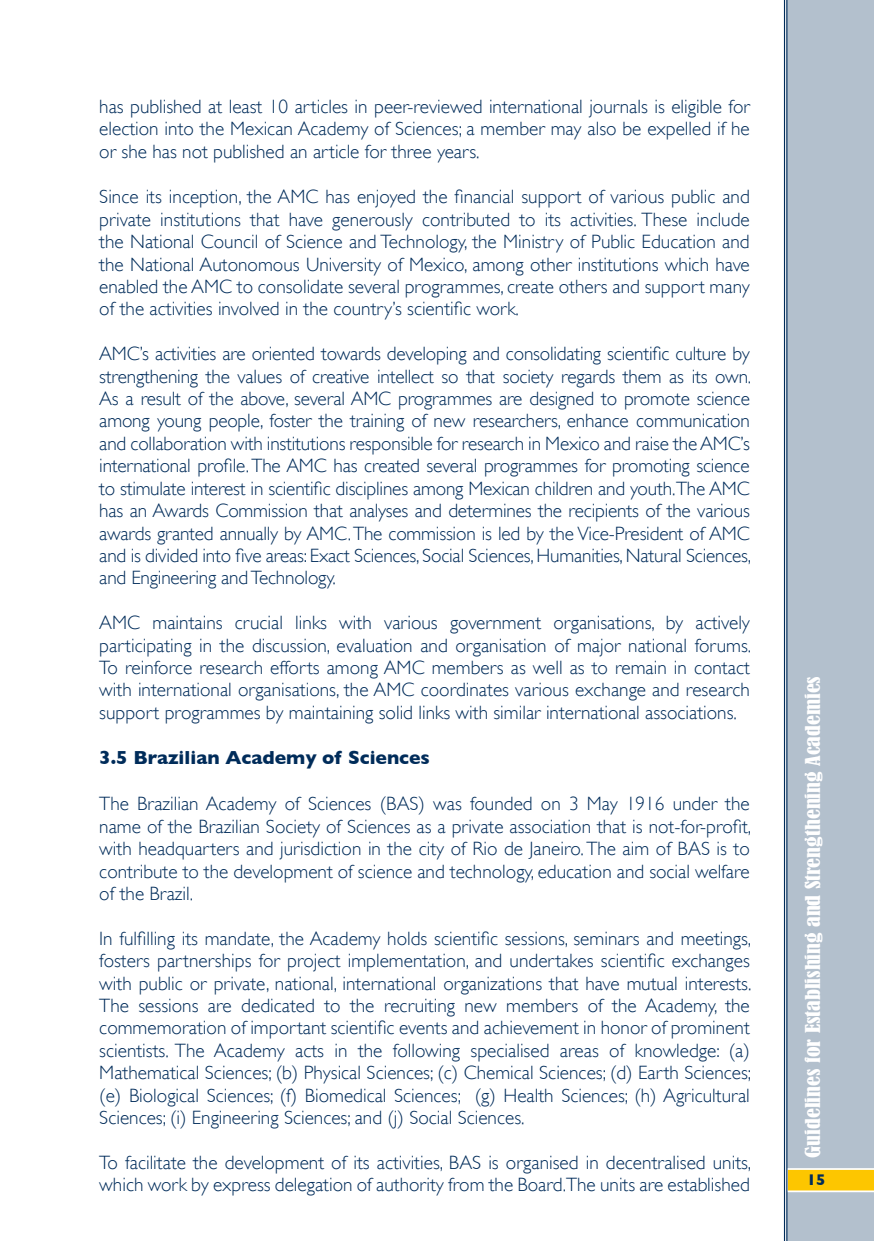
<style>
.page{position:relative;width:874px;height:1241px;background:#fff}
.page>*{position:absolute;margin:0;border:0;box-sizing:border-box;transform-origin:0 0}
.t1{font:300 19.25px/22.4px "Gill Sans";color:#002c5a;text-align:justify}
.t2{font:condensed 19.25px "Bernard";color:#fff;scale:1.15 1}
.t3{font:700 19.25px "Gill Sans";color:#002c5a}
.t4{font:700 15.75px "Gill Sans";color:#002c5a}
</style>
<div class="page">
<div style="left:786px;top:0;width:87px;height:1240px;background:#b3c0cd"></div>
<svg style="left:787px;top:1167px;width:86px;height:24px;background:#f8ca23"></svg>
<hr style="left:785px;top:0;width:2px;height:1240px;background:#002c5a">
<hr style="left:783px;top:0;width:1px;height:1240px;background:#002c5a">
<p class="t1" style="left:99px;top:95px;width:651px">has published at least 10 articles in peer-reviewed international journals is eligible for election into the Mexican Academy of Sciences; a member may also be expelled if he or she has not published an article for three years.</p>
<p class="t1" style="left:99px;top:186px;width:651px">Since its inception, the AMC has enjoyed the financial support of various public and private institutions that have generously contributed to its activities. These include the National Council of Science and Technology, the Ministry of Public Education and the National Autonomous University of Mexico, among other institutions which have enabled the AMC to consolidate several programmes, create others and support many of the activities involved in the country’s scientific work.</p>
<p class="t1" style="left:99px;top:342px;width:653px">AMC’s activities are oriented towards developing and consolidating scientific culture by strengthening the values of creative intellect so that society regards them as its own.<br>As a result of the above, several AMC programmes are designed to promote science among young people, foster the training of new researchers, enhance communication and collaboration with institutions responsible for research in Mexico and raise the AMC’s international profile.The AMC has created several programmes for promoting science to stimulate interest in scientific disciplines among Mexican children and youth.The AMC has an Awards Commission that analyses and determines the recipients of the various awards granted annually by AMC. The commission is led by the Vice-President of AMC and is divided into five areas: Exact Sciences, Social Sciences,Humanities,Natural Sciences, and Engineering and Technology.</p>
<p class="t1" style="left:99px;top:611px;width:653px">AMC maintains crucial links with various government organisations, by actively participating in the discussion, evaluation and organisation of major national forums.<br>To reinforce research efforts among AMC members as well as to remain in contact with international organisations, the AMC coordinates various exchange and research support programmes by maintaining solid links with similar international associations.</p>
<p class="t3" style="left:99px;top:746px;width:332px">3.5 Brazilian Academy of Sciences</p>
<p class="t1" style="left:99px;top:792px;width:653px">The Brazilian Academy of Sciences (BAS) was founded on 3 May 1916 under the name of the Brazilian Society of Sciences as a private association that is not-for-profit, with headquarters and jurisdiction in the city of Rio de Janeiro. The aim of BAS is to contribute to the development of science and technology, education and social welfare of the Brazil.</p>
<p class="t1" style="left:99px;top:926px;width:653px">In fulfilling its mandate, the Academy holds scientific sessions, seminars and meetings, fosters partnerships for project implementation, and undertakes scientific exchanges with public or private, national, international organizations that have mutual interests.<br>The sessions are dedicated to the recruiting new members of the Academy, the commemoration of important scientific events and achievement in honor of prominent scientists. The Academy acts in the following specialised areas of knowledge: (a)<br>Mathematical Sciences; (b) Physical Sciences; (c) Chemical Sciences; (d) Earth Sciences; (e) Biological Sciences; (f) Biomedical Sciences; (g) Health Sciences; (h) Agricultural Sciences; (i) Engineering Sciences; and (j) Social Sciences.</p>
<p class="t1" style="left:99px;top:1150px;width:653px">To facilitate the development of its activities, BAS is organised in decentralised units, which work by express delegation of authority from the Board.The units are established</p>
<p class="t2" style="left:801px;top:1157px;width:420px;rotate:-90deg">Guidelines for Establishing and Strengthening Academies</p>
<p class="t4" style="left:806px;top:1170px;width:9px">15</p>
</div>
